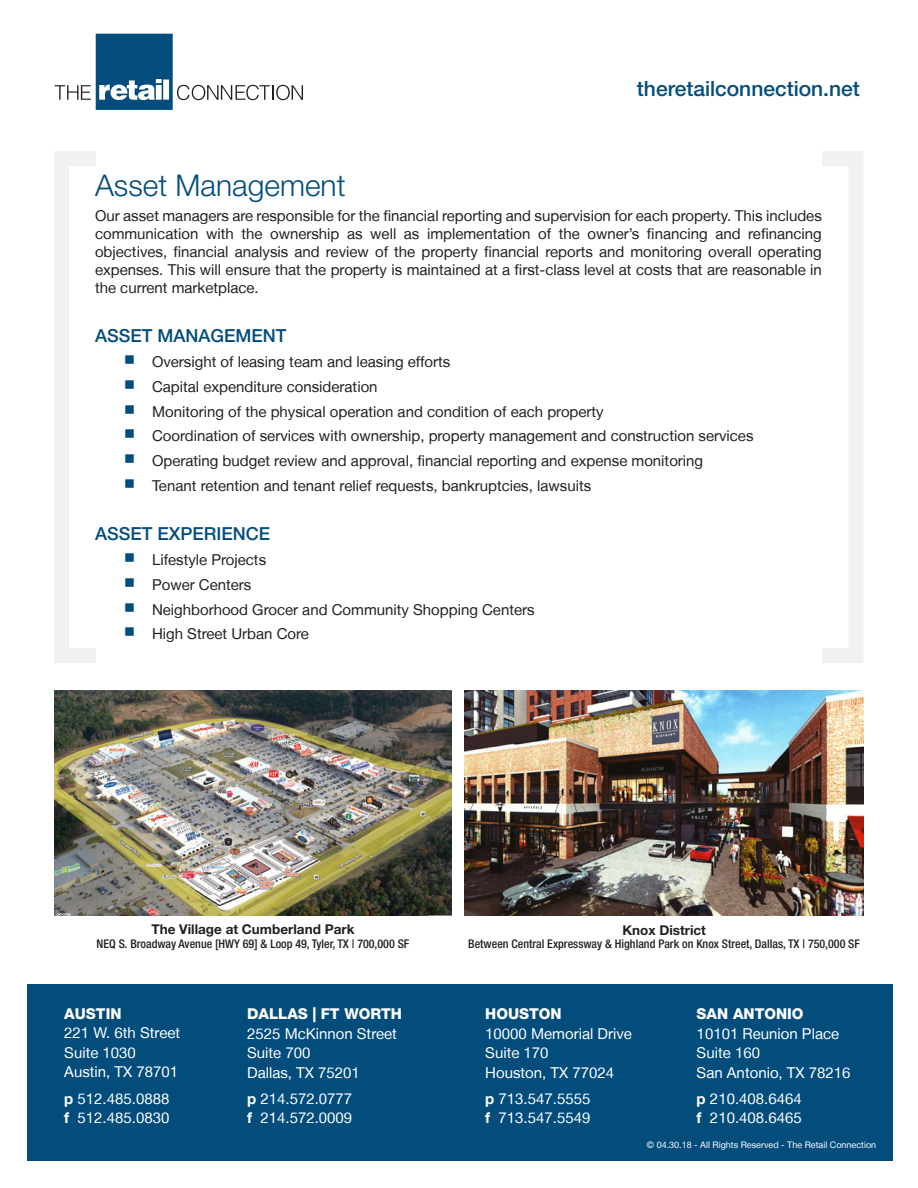
<style>
.page{position:relative;width:918px;height:1188px;background:#fff}
.page>*{position:absolute;margin:0;border:0;box-sizing:border-box;transform-origin:0 0}
.t1{font:300 30px "Helvetica Neue LT Std";color:#034d7d}
.Upper_Right{font:500 21px "Helvetica Neue LT Std";color:#034d7d}
.t2{font:500 18px "Helvetica Neue LT Std";color:#034d7d}
.t3{font:15px/18px "Helvetica Neue LT";color:#231f20;text-align:justify}
.flyer_fonts{font:15px "Helvetica Neue LT";color:#fff}
.flyer_fonts-2{font:800 15px "Helvetica Neue LT Std";color:#fff}
.t4{font:700 13.5px "Helvetica Neue LT Std";color:#231f20}
.t5{font:500 condensed 12px "Helvetica Neue LT Std";color:#231f20}
.t6{font:9px "Helvetica Neue LT";color:#fff}
.s1{font-weight:700}
</style>
<div class="page">
<div style="left:54px;top:151px;width:810px;height:512px;border:15px solid #f0f1f2"></div>
<div style="left:96px;top:131px;width:726px;height:543px;background:#fff"></div>
<svg style="left:55px;top:34px;width:248px;height:76px"></svg>
<div style="left:27px;top:984px;width:865px;height:176px;background:#034d7d"></div>
<img style="left:464px;top:691px;width:400px;height:224px">
<img style="left:605px;top:712px;width:236px;height:160px">
<img style="left:561px;top:731px;width:101px;height:70px">
<img style="left:525px;top:807px;width:307px;height:108px">
<svg style="left:827px;top:851px;width:5px;height:6px"></svg>
<img style="left:54px;top:691px;width:398px;height:224px">
<p class="Upper_Right" style="left:637px;top:76px;width:224px">theretailconnection.net</p>
<p class="t1" style="left:95px;top:167px;width:252px">Asset Management</p>
<p class="t3" style="left:95px;top:206px;width:728px">Our asset managers are responsible for the financial reporting and supervision for each property. This includes communication with the ownership as well as implementation of the owner’s financing and refinancing objectives, financial analysis and review of the property financial reports and monitoring overall operating expenses. This will ensure that the property is maintained at a first-class level at costs that are reasonable in the current marketplace.</p>
<p class="t2" style="left:95px;top:325px;width:193px">ASSET MANAGEMENT</p>
<p class="t3" style="left:152px;top:353px;width:300px">Oversight of leasing team and leasing efforts</p>
<p class="t3" style="left:152px;top:377px;width:227px">Capital expenditure consideration</p>
<p class="t3" style="left:152px;top:402px;width:453px">Monitoring of the physical operation and condition of each property</p>
<p class="t3" style="left:152px;top:427px;width:603px">Coordination of services with ownership, property management and construction services</p>
<p class="t3" style="left:152px;top:452px;width:553px">Operating budget review and approval, financial reporting and expense monitoring</p>
<p class="t3" style="left:152px;top:476px;width:441px">Tenant retention and tenant relief requests, bankruptcies, lawsuits</p>
<p class="t2" style="left:95px;top:523px;width:177px">ASSET EXPERIENCE</p>
<p class="t3" style="left:152px;top:551px;width:116px">Lifestyle Projects</p>
<p class="t3" style="left:152px;top:575px;width:101px">Power Centers</p>
<p class="t3" style="left:152px;top:600px;width:384px">Neighborhood Grocer and Community Shopping Centers</p>
<p class="t3" style="left:152px;top:625px;width:158px">High Street Urban Core</p>
<p class="t4" style="left:152px;top:921px;width:204px">The Village at Cumberland Park</p>
<p class="t5" style="left:97px;top:936px;width:314px">NEQ S. Broadway Avenue [HWY 69] &amp; Loop 49, Tyler, TX | 700,000 SF</p>
<p class="flyer_fonts-2" style="left:64px;top:1005px;width:59px">AUSTIN</p>
<p class="flyer_fonts" style="left:64px;top:1024px;width:117px">221 W. 6th Street</p>
<p class="flyer_fonts" style="left:64px;top:1044px;width:73px">Suite 1030</p>
<p class="flyer_fonts" style="left:64px;top:1063px;width:115px">Austin, TX 78701</p>
<p class="flyer_fonts" style="left:64px;top:1089px;width:107px"><span class="s1">p</span> 512.485.0888</p>
<p class="flyer_fonts" style="left:64px;top:1109px;width:107px"><span class="s1">f</span> 512.485.0830</p>
<p class="flyer_fonts-2" style="left:247px;top:1005px;width:156px">DALLAS | FT WORTH</p>
<p class="flyer_fonts" style="left:247px;top:1024px;width:151px">2525 McKinnon Street</p>
<p class="flyer_fonts" style="left:247px;top:1044px;width:65px">Suite 700</p>
<p class="flyer_fonts" style="left:247px;top:1063px;width:114px">Dallas, TX 75201</p>
<p class="flyer_fonts" style="left:247px;top:1090px;width:107px"><span class="s1">p</span> 214.572.0777</p>
<p class="flyer_fonts" style="left:247px;top:1109px;width:107px"><span class="s1">f</span> 214.572.0009</p>
<p class="t4" style="left:622px;top:922px;width:85px">Knox District</p>
<p class="t5" style="left:468px;top:937px;width:393px">Between Central Expressway &amp; Highland Park on Knox Street, Dallas, TX | 750,000 SF</p>
<p class="flyer_fonts-2" style="left:485px;top:1005px;width:78px">HOUSTON</p>
<p class="flyer_fonts" style="left:485px;top:1024px;width:148px">10000 Memorial Drive</p>
<p class="flyer_fonts" style="left:485px;top:1044px;width:65px">Suite 170</p>
<p class="flyer_fonts" style="left:485px;top:1063px;width:130px">Houston, TX 77024</p>
<p class="flyer_fonts" style="left:485px;top:1090px;width:107px"><span class="s1">p</span> 713.547.5555</p>
<p class="flyer_fonts" style="left:485px;top:1109px;width:107px"><span class="s1">f</span> 713.547.5549</p>
<p class="flyer_fonts-2" style="left:697px;top:1005px;width:108px">SAN ANTONIO</p>
<p class="flyer_fonts" style="left:697px;top:1024px;width:144px">10101 Reunion Place</p>
<p class="flyer_fonts" style="left:697px;top:1044px;width:65px">Suite 160</p>
<p class="flyer_fonts" style="left:697px;top:1063px;width:155px">San Antonio, TX 78216</p>
<p class="flyer_fonts" style="left:697px;top:1090px;width:107px"><span class="s1">p</span> 210.408.6464</p>
<p class="flyer_fonts" style="left:697px;top:1109px;width:107px"><span class="s1">f</span> 210.408.6465</p>
<p class="t6" style="left:647px;top:1140px;width:231px">© 04.30.18 - All Rights Reserved - The Retail Connection</p>
</div>
